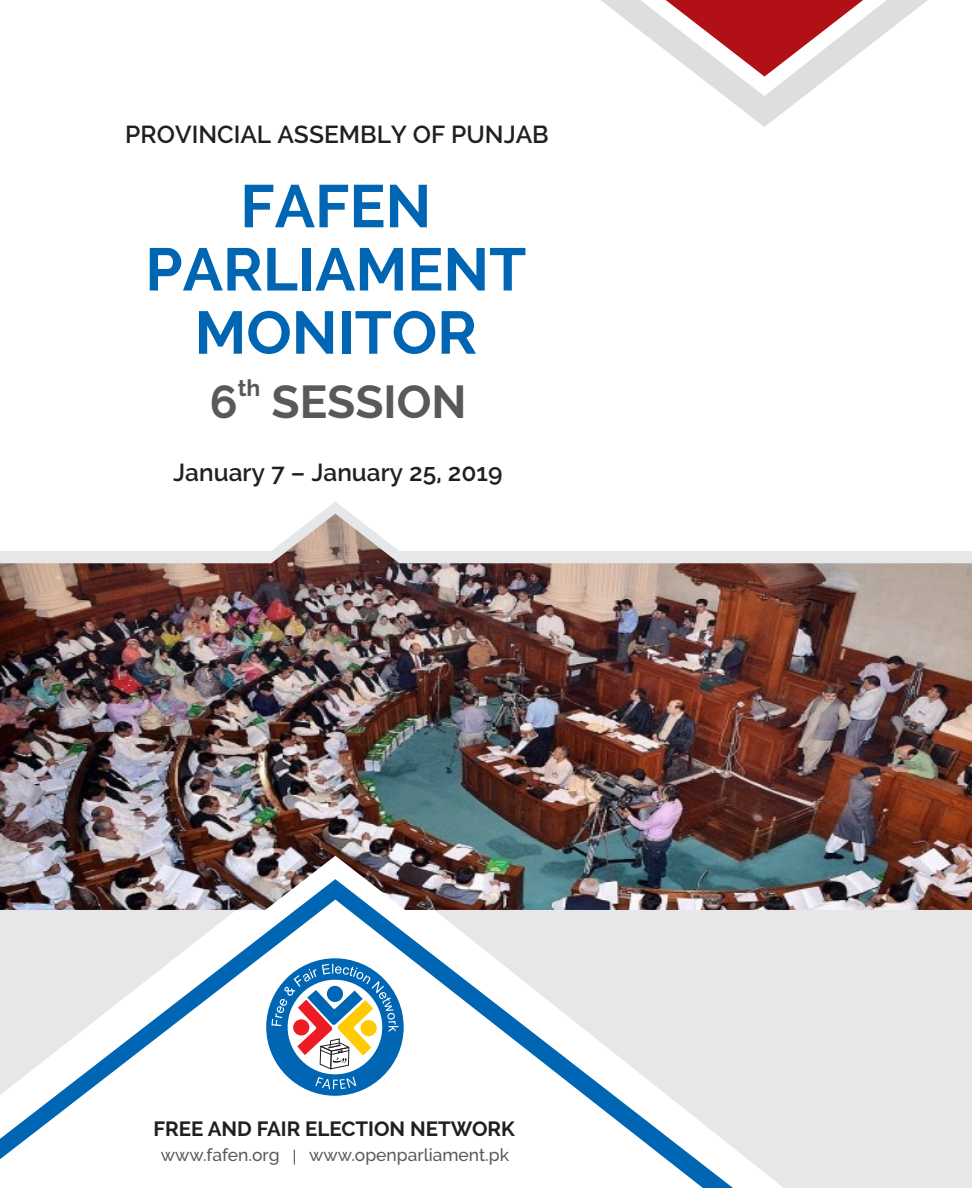
<style>
.page{position:relative;width:972px;height:1188px;background:#fff}
.page>*{position:absolute;margin:0;border:0;box-sizing:border-box;transform-origin:0 0}
.t1{font:700 60px/63.2px "Raleway";color:#0066b3;text-align:center}
.t2{font:700 45.9px "Raleway";color:#58595b}
.t3{font:600 24.45px "Raleway";color:#231f20}
.t4{font:700 22.95px "Raleway";color:#58595b}
.t5{font:700 20.55px "Raleway";color:#231f20}
.t6{font:500 17.4px "Raleway";color:#58595b}
</style>
<div class="page">
<svg style="left:601px;top:0;width:327px;height:127px"></svg>
<svg style="left:0;top:910px;width:972px;height:278px;fill:#e6e7e8"></svg>
<img style="left:0;top:514px;width:972px;height:396px">
<svg style="left:263px;top:955px;width:144px;height:144px"></svg>
<svg style="left:294px;top:1150px;width:1px;height:14px"></svg>
<p class="t3" style="left:125px;top:120px;width:425px">PROVINCIAL ASSEMBLY OF PUNJAB</p>
<h1 class="t1" style="left:145px;top:175px;width:382px">FAFEN<br>PARLIAMENT<br>MONITOR</h1>
<p class="t4" style="left:238px;top:374px;width:24px">th</p>
<h2 class="t2" style="left:210px;top:375px;width:258px">6 SESSION</h2>
<p class="t3" style="left:173px;top:458px;width:331px">January 7 – January 25, 2019</p>
<p class="t5" style="left:153px;top:1116px;width:363px">FREE AND FAIR ELECTION NETWORK</p>
<p class="t6" style="left:161px;top:1145px;width:120px">www.fafen.org</p>
<p class="t6" style="left:309px;top:1145px;width:202px">www.openparliament.pk</p>
</div>
